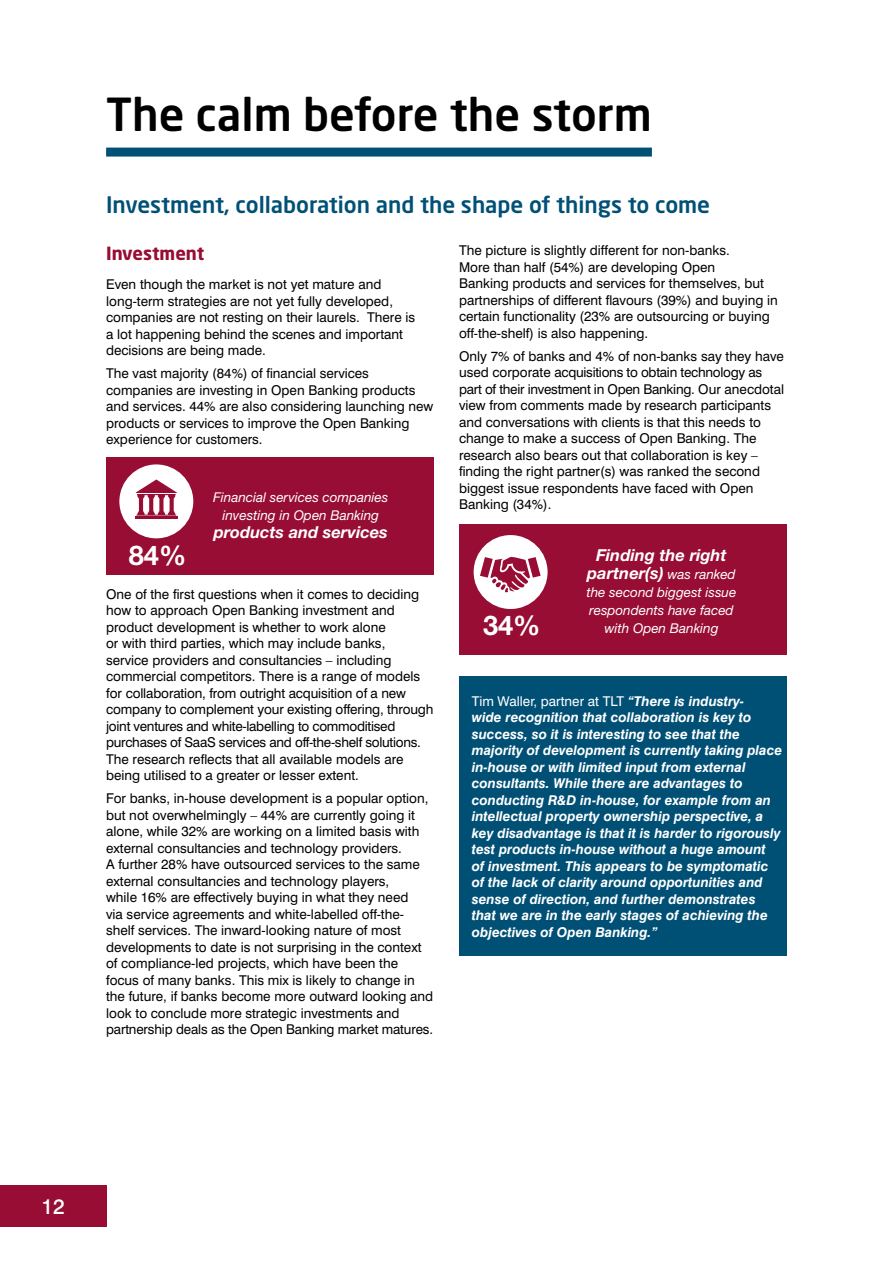
<style>
.page{position:relative;width:893px;height:1263px;background:#fff}
.page>*{position:absolute;margin:0;border:0;box-sizing:border-box;transform-origin:0 0}
.t1{font:500 45px "Neo Sans";color:#000}
.t2{font:700 27.15px "Helvetica Neue";color:#fff}
.t3{font:500 22.5px "Neo Sans";color:#005076}
.t4{font:500 21px "Swiss 721 BT";color:#fff}
.t5{font:700 18px "Neo Sans";color:#970d34}
.t6{font:italic 700 16.5px/18px "Helvetica Neue";color:#fff;text-align:center}
.t7{font:13.5px/16.5px "Swiss 721 BT";color:#000}
.t8{font:italic 700 13.5px/16.5px "Swiss 721 BT";color:#fff}
.t9{font:italic 13.5px/18px "Helvetica Neue";color:#fff}
.s1{font-weight:400;font-size:13.5px}
.s2{font-weight:400;font-style:normal}
</style>
<div class="page">
<div style="left:0;top:1185px;width:106px;height:41px;background:#970d34"></div>
<div style="left:459px;top:676px;width:328px;height:280px;background:#005076"></div>
<div style="left:106px;top:148px;width:546px;height:9px;background:#005076"></div>
<div style="left:459px;top:525px;width:328px;height:130px;background:#970d34"></div>
<div style="left:474px;top:535px;width:74px;height:74px;background:#fff;border-radius:50%"></div>
<svg style="left:480px;top:556px;width:61px;height:37px"></svg>
<div style="left:106px;top:457px;width:328px;height:117px;background:#970d34"></div>
<div style="left:119px;top:464px;width:74px;height:74px;background:#fff;border-radius:50%"></div>
<hr style="left:135px;top:516px;width:43px;height:2px;background:#970d34">
<svg style="left:136px;top:479px;width:41px;height:37px"></svg>
<h1 class="t1" style="left:106px;top:86px;width:547px">The calm before the storm</h1>
<h3 class="t3" style="left:106px;top:190px;width:606px">Investment, collaboration and the shape of things to come</h3>
<h3 class="t5" style="left:106px;top:242px;width:100px">Investment</h3>
<p class="t7" style="left:106px;top:276px;width:311px">Even though the market is not yet mature and long-term strategies are not yet fully developed, companies are not resting on their laurels. There is a lot happening behind the scenes and important decisions are being made.</p>
<p class="t7" style="left:106px;top:365px;width:329px">The vast majority (84%) of financial services companies are investing in Open Banking products and services. 44% are also considering launching new products or services to improve the Open Banking experience for customers.</p>
<p class="t7" style="left:459px;top:242px;width:320px">The picture is slightly different for non-banks.<br>More than half (54%) are developing Open<br>Banking products and services for themselves, but partnerships of different flavours (39%) and buying in certain functionality (23% are outsourcing or buying off-the-shelf) is also happening.</p>
<p class="t7" style="left:459px;top:348px;width:327px">Only 7% of banks and 4% of non-banks say they have used corporate acquisitions to obtain technology as part of their investment in Open Banking. Our anecdotal view from comments made by research participants and conversations with clients is that this needs to change to make a success of Open Banking. The research also bears out that collaboration is key – finding the right partner(s) was ranked the second biggest issue respondents have faced with Open Banking (34%).</p>
<p class="t9" style="left:213px;top:488px;width:177px;text-align:center">Financial services companies investing in Open Banking</p>
<p class="t6" style="left:214px;top:523px;width:175px">products and services</p>
<h2 class="t2" style="left:129px;top:538px;width:59px">84%</h2>
<p class="t7" style="left:106px;top:586px;width:329px">One of the first questions when it comes to deciding how to approach Open Banking investment and product development is whether to work alone<br>or with third parties, which may include banks,<br>service providers and consultancies – including commercial competitors. There is a range of models for collaboration, from outright acquisition of a new company to complement your existing offering, through joint ventures and white-labelling to commoditised purchases of SaaS services and off-the-shelf solutions.<br>The research reflects that all available models are being utilised to a greater or lesser extent.</p>
<p class="t7" style="left:106px;top:790px;width:329px">For banks, in-house development is a popular option, but not overwhelmingly – 44% are currently going it alone, while 32% are working on a limited basis with external consultancies and technology providers.<br>A further 28% have outsourced services to the same external consultancies and technology players,<br>while 16% are effectively buying in what they need<br>via service agreements and white-labelled off-the&shy;shelf services. The inward-looking nature of most developments to date is not surprising in the context of compliance-led projects, which have been the focus of many banks. This mix is likely to change in the future, if banks become more outward looking and look to conclude more strategic investments and partnership deals as the Open Banking market matures.</p>
<p class="t6" style="left:587px;top:546px;width:150px">Finding the right partner(s) <span class="s1">was ranked</span></p>
<p class="t9" style="left:586px;top:583px;width:151px">the second biggest issue respondents have faced</p>
<h2 class="t2" style="left:483px;top:609px;width:59px">34%</h2>
<p class="t9" style="left:604px;top:619px;width:116px">with Open Banking</p>
<p class="t8" style="left:472px;top:692px;width:312px"><span class="s2">Tim Waller, partner at TLT</span> “There is industry-<br>wide recognition that collaboration is key to success, so it is interesting to see that the majority of development is currently taking place in-house or with limited input from external consultants. While there are advantages to conducting R&amp;D in-house, for example from an intellectual property ownership perspective, a key disadvantage is that it is harder to rigorously test products in-house without a huge amount<br>of investment. This appears to be symptomatic of the lack of clarity around opportunities and sense of direction, and further demonstrates that we are in the early stages of achieving the objectives of Open Banking.”</p>
<h3 class="t4" style="left:41px;top:1193px;width:25px">12</h3>
</div>
